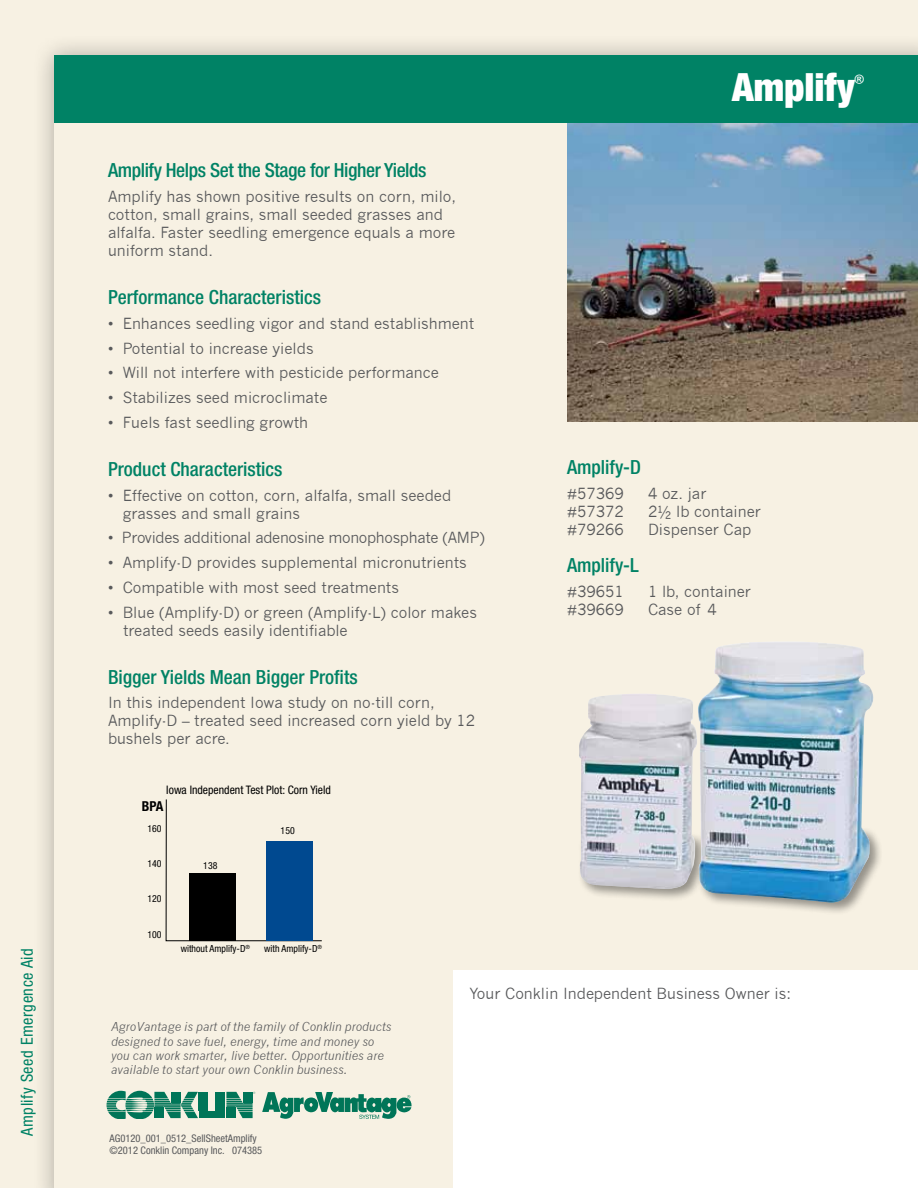
<style>
.page{position:relative;width:918px;height:1188px;background:#f7f1e3}
.page>*{position:absolute;margin:0;border:0;box-sizing:border-box;transform-origin:0 0}
.t1{font:900 condensed 39px "Helvetica Neue";color:#fff}
.t2{font:500 condensed 19.5px "Helvetica Neue";color:#008265}
.t3{font:500 condensed 19.5px "Helvetica Neue";letter-spacing:-.02em;color:#008265}
.t4{font:condensed 16.5px "Helvetica Neue";letter-spacing:.03em;color:#008265}
.t5{font:15px/18px "News Gothic";color:#58595b}
.t6{font:15px "News Gothic";letter-spacing:-.02em;color:#58595b}
.t7{font:700 condensed 13.65px "Helvetica Neue";color:#000}
.t8{font:700 12.3px "Rockwell";color:#fff}
.t9{font:italic 12px/14.4px "News Gothic";color:#58595b}
.t10{font:condensed 11.7px "Helvetica Neue";color:#000}
.t11{font:condensed 10.5px/12px "Helvetica Neue";color:#58595b}
.t12{font:condensed 9.75px "Helvetica Neue";color:#000}
</style>
<div class="page">
<div style="left:31px;top:33px;width:887px;height:1155px;background:#000;opacity:.3"></div>
<div style="left:54px;top:56px;width:864px;height:1132px;background:#f7f1e3"></div>
<div style="left:454px;top:970px;width:464px;height:218px;background:#fff"></div>
<div style="left:199px;top:1112px;width:16px;height:6px;background:#007558"></div>
<svg style="left:107px;top:1091px;width:101px;height:28px"></svg>
<div style="left:199px;top:1092px;width:9px;height:6px;background:#007558"></div>
<svg style="left:216px;top:1092px;width:39px;height:26px"></svg>
<svg style="left:262px;top:1092px;width:150px;height:27px"></svg>
<img style="left:567px;top:123px;width:351px;height:298px">
<div style="left:54px;top:55px;width:864px;height:68px;background:#008265"></div>
<div style="left:577px;top:832px;width:132px;height:70px;background:#000;opacity:.4"></div>
<img style="left:578px;top:694px;width:119px;height:195px">
<div style="left:696px;top:826px;width:187px;height:90px;background:#000;opacity:.4"></div>
<img style="left:697px;top:642px;width:178px;height:263px">
<svg style="left:165px;top:799px;width:157px;height:143px"></svg>
<div style="left:190px;top:874px;width:46px;height:67px;background:#000"></div>
<div style="left:267px;top:841px;width:46px;height:100px;background:#004990"></div>
<p class="t4" style="left:17px;top:1136px;width:189px;rotate:-90deg">Amplify Seed Emergence Aid</p>
<h2 class="t3" style="left:108px;top:159px;width:320px">Amplify Helps Set the Stage for Higher Yields</h2>
<p class="t5" style="left:108px;top:188px;width:350px">Amplify has shown positive results on corn, milo, cotton, small grains, small seeded grasses and alfalfa. Faster seedling emergence equals a more uniform stand.</p>
<h2 class="t2" style="left:108px;top:285px;width:215px">Performance Characteristics</h2>
<p class="t5" style="left:108px;top:314px;width:368px">• Enhances seedling vigor and stand establishment</p>
<p class="t5" style="left:108px;top:339px;width:207px">• Potential to increase yields</p>
<p class="t5" style="left:108px;top:364px;width:332px">• Will not interfere with pesticide performance</p>
<p class="t5" style="left:108px;top:389px;width:221px">• Stabilizes seed microclimate</p>
<p class="t5" style="left:108px;top:413px;width:202px">• Fuels fast seedling growth</p>
<h2 class="t2" style="left:108px;top:457px;width:176px">Product Characteristics</h2>
<p class="t5" style="left:123px;top:486px;width:330px;text-indent:-15px">• Effective on cotton, corn, alfalfa, small seeded grasses and small grains</p>
<p class="t6" style="left:108px;top:529px;width:378px">• Provides additional adenosine monophosphate (AMP)</p>
<p class="t5" style="left:108px;top:554px;width:360px">• Amplify-D provides supplemental micronutrients</p>
<p class="t5" style="left:108px;top:578px;width:293px">• Compatible with most seed treatments</p>
<p class="t5" style="left:123px;top:603px;width:355px;text-indent:-15px">• Blue (Amplify-D) or green (Amplify-L) color makes treated seeds easily identifiable</p>
<h2 class="t2" style="left:108px;top:665px;width:251px">Bigger Yields Mean Bigger Profits</h2>
<p class="t5" style="left:108px;top:694px;width:369px">In this independent Iowa study on no-till corn,<br>Amplify-D – treated seed increased corn yield by 12 bushels per acre.</p>
<p class="t10" style="left:166px;top:783px;width:166px">Iowa Independent Test Plot: Corn Yield</p>
<p class="t7" style="left:142px;top:798px;width:23px">BPA</p>
<p class="t12" style="left:147px;top:823px;width:16px">160</p>
<p class="t12" style="left:147px;top:858px;width:16px">140</p>
<p class="t12" style="left:147px;top:893px;width:16px">120</p>
<p class="t12" style="left:147px;top:929px;width:16px">100</p>
<p class="t12" style="left:203px;top:860px;width:16px">138</p>
<p class="t12" style="left:281px;top:825px;width:16px">150</p>
<p class="t12" style="left:181px;top:943px;width:71px">without Amplify-D<sup>®</sup></p>
<p class="t12" style="left:264px;top:943px;width:59px">with Amplify-D<sup>®</sup></p>
<h1 class="t1" style="left:732px;top:63px;width:124px">Amplify</h1>
<p class="t8" style="left:855px;top:71px;width:11px">®</p>
<h2 class="t2" style="left:567px;top:455px;width:76px">Amplify-D</h2>
<p class="t5" style="left:567px;top:484px;width:58px">#57369</p>
<p class="t5" style="left:648px;top:484px;width:60px">4 oz. jar</p>
<p class="t5" style="left:567px;top:502px;width:58px">#57372</p>
<p class="t5" style="left:648px;top:502px;width:115px">2½ lb container</p>
<p class="t5" style="left:567px;top:520px;width:58px">#79266</p>
<p class="t5" style="left:648px;top:520px;width:105px">Dispenser Cap</p>
<h2 class="t2" style="left:567px;top:554px;width:73px">Amplify-L</h2>
<p class="t5" style="left:567px;top:582px;width:58px">#39651</p>
<p class="t5" style="left:648px;top:582px;width:105px">1 lb, container</p>
<p class="t5" style="left:567px;top:600px;width:58px">#39669</p>
<p class="t5" style="left:648px;top:600px;width:70px">Case of 4</p>
<p class="t9" style="left:111px;top:1020px;width:282px">AgroVantage is part of the family of Conklin products designed to save fuel, energy, time and money so you can work smarter, live better. Opportunities are available to start your own Conklin business.</p>
<p class="t11" style="left:110px;top:1132px;width:154px">AG0120_001_0512_SellSheetAmplify ©2012 Conklin Company Inc. 074385</p>
<p class="t5" style="left:470px;top:984px;width:323px">Your Conklin Independent Business Owner is:</p>
</div>
